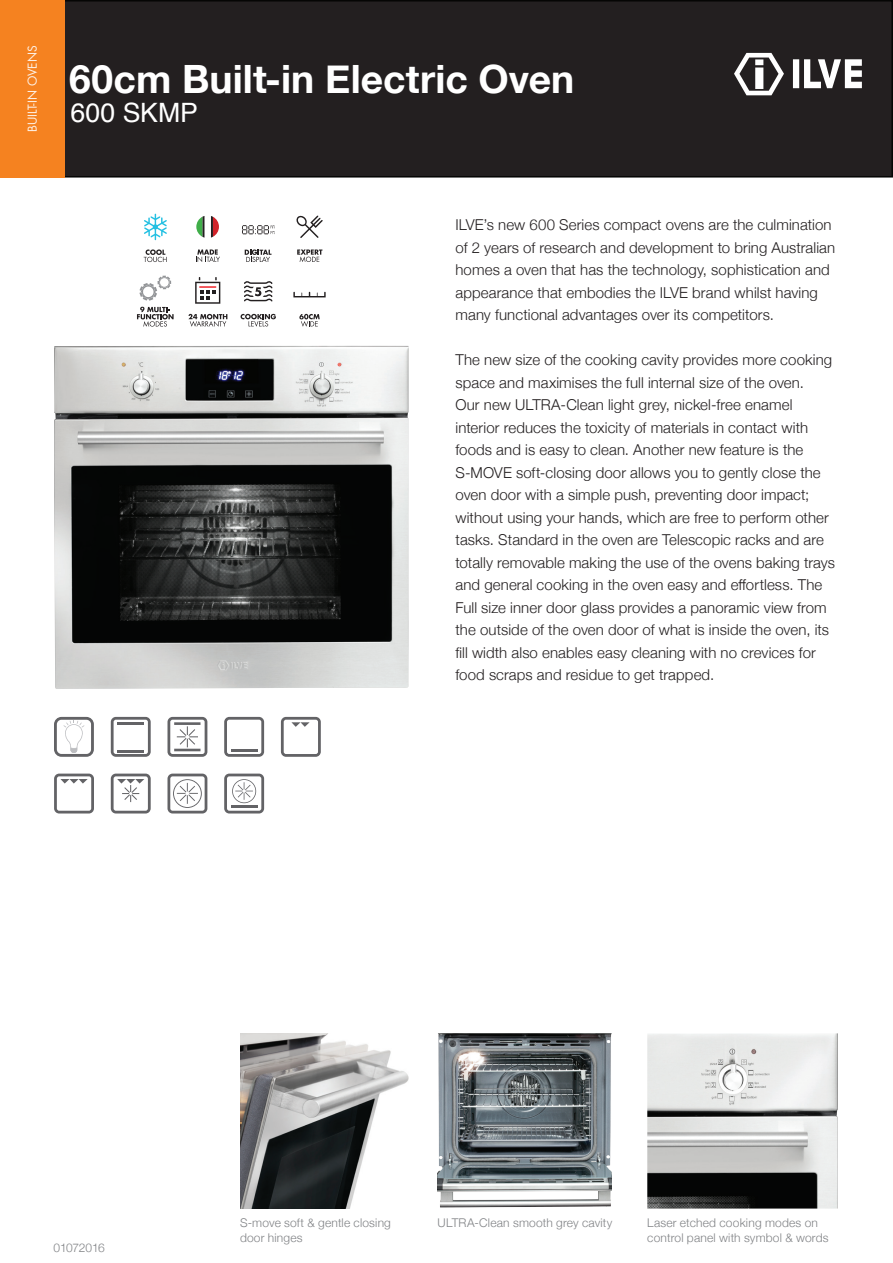
<style>
.page{position:relative;width:893px;height:1263px;background:#fff}
.page>*{position:absolute;margin:0;border:0;box-sizing:border-box;transform-origin:0 0}
.t1{font:700 39px "Helvetica Neue";color:#fff}
.t2{font:26.7px "Helvetica";letter-spacing:.005em;color:#fff}
.t3{font:300 15px/22.5px "Helvetica Neue";letter-spacing:.005em;color:#231f20}
.t4{font:300 12px/14.4px "Helvetica Neue";letter-spacing:.015em;color:#808285}
.t5{font:12px "Futura";color:#fff}
.t6{font:300 12px "Helvetica Neue";letter-spacing:-.02em;color:#808285}
</style>
<div class="page">
<img style="left:54px;top:346px;width:355px;height:343px">
<div style="left:1px;top:1px;width:891px;height:176px;background:#231f20"></div>
<div style="left:0;top:0;width:893px;height:178px;border:2px solid #050504"></div>
<svg style="left:734px;top:53px;width:128px;height:42px"></svg>
<div style="left:0;top:0;width:64px;height:178px;background:#f58220"></div>
<svg style="left:281px;top:717px;width:40px;height:40px"></svg>
<svg style="left:111px;top:774px;width:40px;height:39px"></svg>
<svg style="left:167px;top:717px;width:40px;height:40px"></svg>
<svg style="left:167px;top:774px;width:40px;height:39px"></svg>
<svg style="left:54px;top:717px;width:40px;height:40px"></svg>
<svg style="left:224px;top:717px;width:40px;height:40px"></svg>
<hr style="left:231px;top:749px;width:26px;height:2px;background:#636366">
<svg style="left:54px;top:774px;width:40px;height:39px"></svg>
<svg style="left:111px;top:717px;width:40px;height:40px"></svg>
<hr style="left:117px;top:722px;width:27px;height:3px;background:#636366">
<hr style="left:117px;top:750px;width:27px;height:2px;background:#636366">
<svg style="left:224px;top:774px;width:40px;height:39px"></svg>
<hr style="left:232px;top:805px;width:26px;height:3px;background:#636366">
<img style="left:647px;top:1033px;width:191px;height:175px">
<img style="left:240px;top:1033px;width:169px;height:175px">
<img style="left:438px;top:1033px;width:174px;height:175px">
<svg style="left:299px;top:314px;width:21px;height:13px"></svg>
<svg style="left:293px;top:292px;width:33px;height:5px"></svg>
<svg style="left:137px;top:307px;width:37px;height:20px"></svg>
<svg style="left:139px;top:276px;width:32px;height:25px"></svg>
<svg style="left:245px;top:249px;width:26px;height:13px"></svg>
<svg style="left:242px;top:225px;width:33px;height:9px"></svg>
<svg style="left:144px;top:249px;width:23px;height:13px"></svg>
<svg style="left:144px;top:214px;width:23px;height:26px"></svg>
<svg style="left:196px;top:216px;width:23px;height:22px"></svg>
<svg style="left:196px;top:249px;width:24px;height:13px"></svg>
<svg style="left:241px;top:314px;width:35px;height:13px"></svg>
<svg style="left:244px;top:281px;width:28px;height:20px"></svg>
<svg style="left:188px;top:314px;width:39px;height:13px"></svg>
<svg style="left:195px;top:277px;width:25px;height:27px"></svg>
<svg style="left:297px;top:249px;width:25px;height:13px"></svg>
<svg style="left:296px;top:215px;width:27px;height:23px"></svg>
<p class="t5" style="left:24px;top:132px;width:88px;rotate:-90deg">BUILT-IN OVENS</p>
<h1 class="t1" style="left:69px;top:49px;width:507px">60cm Built-in Electric Oven</h1>
<h2 class="t2" style="left:70px;top:92px;width:129px">600 SKMP</h2>
<p class="t3" style="left:455px;top:212px;width:381px">ILVE’s new 600 Series compact ovens are the culmination of 2 years of research and development to bring Australian homes a oven that has the technology, sophistication and appearance that embodies the ILVE brand whilst having many functional advantages over its competitors.</p>
<p class="t3" style="left:455px;top:347px;width:381px">The new size of the cooking cavity provides more cooking space and maximises the full internal size of the oven.<br>Our new ULTRA-Clean light grey, nickel-free enamel interior reduces the toxicity of materials in contact with foods and is easy to clean. Another new feature is the S-MOVE soft-closing door allows you to gently close the oven door with a simple push, preventing door impact; without using your hands, which are free to perform other tasks. Standard in the oven are Telescopic racks and are totally removable making the use of the ovens baking trays and general cooking in the oven easy and effortless. The Full size inner door glass provides a panoramic view from the outside of the oven door of what is inside the oven, its fill width also enables easy cleaning with no crevices for food scraps and residue to get trapped.</p>
<p class="t6" style="left:54px;top:1238px;width:53px">01072016</p>
<p class="t4" style="left:240px;top:1215px;width:152px">S-move soft &amp; gentle closing door hinges</p>
<p class="t4" style="left:438px;top:1215px;width:176px">ULTRA-Clean smooth grey cavity</p>
<p class="t4" style="left:647px;top:1215px;width:183px">Laser etched cooking modes on control panel with symbol &amp; words</p>
</div>
